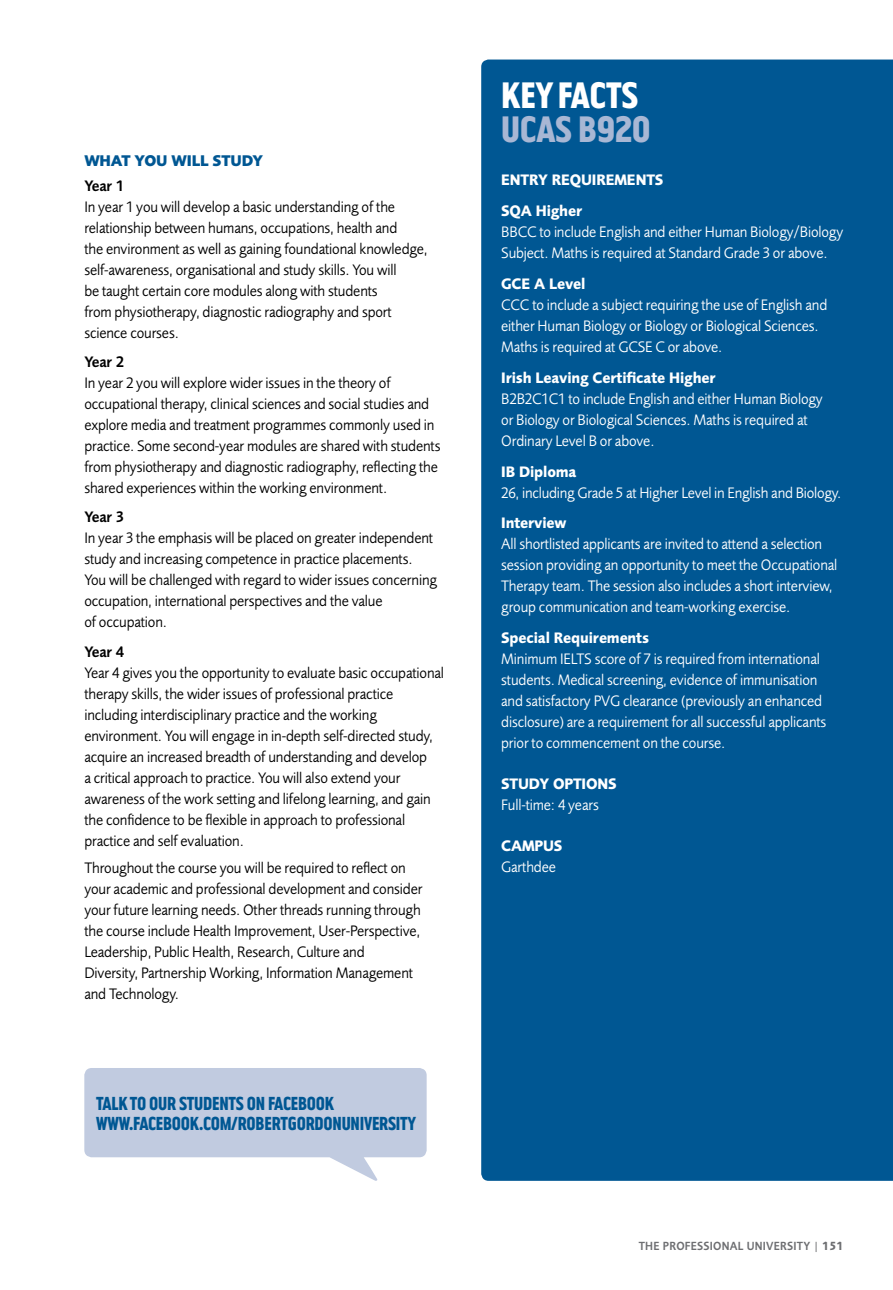
<style>
.page{position:relative;width:893px;height:1290px;background:#fff}
.page>*{position:absolute;margin:0;border:0;box-sizing:border-box;transform-origin:0 0}
.t1{font:34.12px "Gordon";letter-spacing:-.01em;color:#fff}
.t2{font:34.12px "Gordon";letter-spacing:-.01em;color:#a8b7d4}
.t3{font:17.5px/19.2px "Gordon";letter-spacing:-.015em;color:#005793;scale:.94 1}
.t4{font:15.75px/21px "Foundry Sans";letter-spacing:-.01em;color:#000;scale:.94 1}
.t5{font:15.75px/21px "Foundry Sans";letter-spacing:-.01em;color:#fff;scale:.94 1}
.t6{font:700 15.75px/31px "Foundry Sans";letter-spacing:-.01em;color:#fff;scale:.94 1}
.t7{font:600 15.75px "Foundry Sans";letter-spacing:-.01em;color:#000;scale:.94 1}
.t8{font:800 15.75px "Foundry Sans";letter-spacing:-.01em;color:#005793;scale:.94 1}
.t9{font:600 12.25px "Foundry Sans";letter-spacing:.17em;color:#6d6e71;scale:.9 1}
.s1{font-weight:700}
</style>
<div class="page">
<div style="left:481px;top:60px;width:412px;height:1121px;background:#005793"></div>
<svg style="left:84px;top:1068px;width:343px;height:113px"></svg>
<p class="t8" style="left:84px;top:151px;width:59px">WHAT YOU</p>
<p class="t8" style="left:172px;top:151px;width:19px">WILL</p>
<p class="t8" style="left:213px;top:151px;width:13px">STUDY</p>
<p class="t7" style="left:84px;top:177px;width:44px">YEAR 1</p>
<p class="t4" style="left:84px;top:196px;width:367px">In year 1 you will develop a basic understanding of the relationship between humans, occupations, health and<br>the environment as well as gaining foundational knowledge, self-awareness, organisational and study skills. You will<br>be taught certain core modules along with students<br>from physiotherapy, diagnostic radiography and sport science courses.</p>
<p class="t7" style="left:84px;top:353px;width:44px">YEAR 2</p>
<p class="t4" style="left:84px;top:372px;width:380px">In year 2 you will explore wider issues in the theory of occupational therapy, clinical sciences and social studies and explore media and treatment programmes commonly used in practice. Some second-year modules are shared with students from physiotherapy and diagnostic radiography, reflecting the shared experiences within the working environment.</p>
<p class="t7" style="left:84px;top:508px;width:44px">YEAR 3</p>
<p class="t4" style="left:84px;top:528px;width:377px">In year 3 the emphasis will be placed on greater independent study and increasing competence in practice placements.<br>You will be challenged with regard to wider issues concerning occupation, international perspectives and the value<br>of occupation.</p>
<p class="t7" style="left:84px;top:642px;width:44px">YEAR 4</p>
<p class="t4" style="left:84px;top:662px;width:384px">Year 4 gives you the opportunity to evaluate basic occupational therapy skills, the wider issues of professional practice including interdisciplinary practice and the working environment. You will engage in in-depth self-directed study, acquire an increased breadth of understanding and develop<br>a critical approach to practice. You will also extend your awareness of the work setting and lifelong learning, and gain the confidence to be flexible in approach to professional practice and self evaluation.</p>
<p class="t4" style="left:84px;top:857px;width:361px">Throughout the course you will be required to reflect on your academic and professional development and consider your future learning needs. Other threads running through the course include Health Improvement, User-Perspective, Leadership, Public Health, Research, Culture and Diversity, Partnership Working, Information Management and Technology.</p>
<p class="t3" style="left:96px;top:1094px;width:342px">TALK TO OUR STUDENTS ON FACEBOOK<br>WWW.FACEBOOK.COM/ROBERTGORDONUNIVERSITY</p>
<h1 class="t1" style="left:501px;top:77px;width:139px">KEY FACTS</h1>
<h1 class="t2" style="left:501px;top:111px;width:151px">UCAS B920</h1>
<p class="t6" style="left:501px;top:164px;width:174px">ENTRY REQUIREMENTS<br>SQA Higher</p>
<p class="t5" style="left:501px;top:221px;width:365px">BBCC to include English and either Human Biology/Biology<br>Subject. Maths is required at Standard Grade 3 or above.</p>
<p class="t6" style="left:501px;top:268px;width:91px">GCE A Level</p>
<p class="t5" style="left:501px;top:294px;width:348px">CCC to include a subject requiring the use of English and either Human Biology or Biology or Biological Sciences.<br>Maths is required at GCSE C or above.</p>
<p class="t6" style="left:501px;top:362px;width:230px">Irish Leaving Certificate Higher</p>
<p class="t5" style="left:501px;top:388px;width:344px">B2B2C1C1 to include English and either Human Biology or Biology or Biological Sciences. Maths is required at<br>Ordinary Level B or above.</p>
<p class="t6" style="left:501px;top:456px;width:82px">IB Diploma</p>
<p class="t5" style="left:501px;top:482px;width:363px">26, including Grade 5 at Higher Level in English and Biology.</p>
<p class="t6" style="left:501px;top:508px;width:71px">Interview</p>
<p class="t5" style="left:501px;top:534px;width:359px">All shortlisted applicants are invited to attend a selection session providing an opportunity to meet the Occupational Therapy team. The session also includes a short interview, group communication and team-working exercise.</p>
<p class="t6" style="left:501px;top:622px;width:159px">Special Requirements</p>
<p class="t5" style="left:501px;top:648px;width:347px">Minimum IELTS score of 7 is required from international students. Medical screening, evidence of immunisation and satisfactory PVG clearance (previously an enhanced disclosure) are a requirement for all successful applicants prior to commencement on the course.</p>
<p class="t6" style="left:501px;top:768px;width:124px">STUDY OPTIONS</p>
<p class="t5" style="left:501px;top:794px;width:105px">Full-time: 4 years</p>
<p class="t6" style="left:501px;top:830px;width:67px">CAMPUS</p>
<p class="t5" style="left:501px;top:856px;width:60px">Garthdee</p>
<p class="t9" style="left:639px;top:1238px;width:9px">THE</p>
<p class="t9" style="left:663px;top:1238px;width:34px">PRO FESS</p>
<p class="t9" style="left:710px;top:1238px;width:74px">IONAL UNIVERS</p>
<p class="t9" style="left:793px;top:1238px;width:57px">ITY | <span class="s1">151</span></p>
</div>
